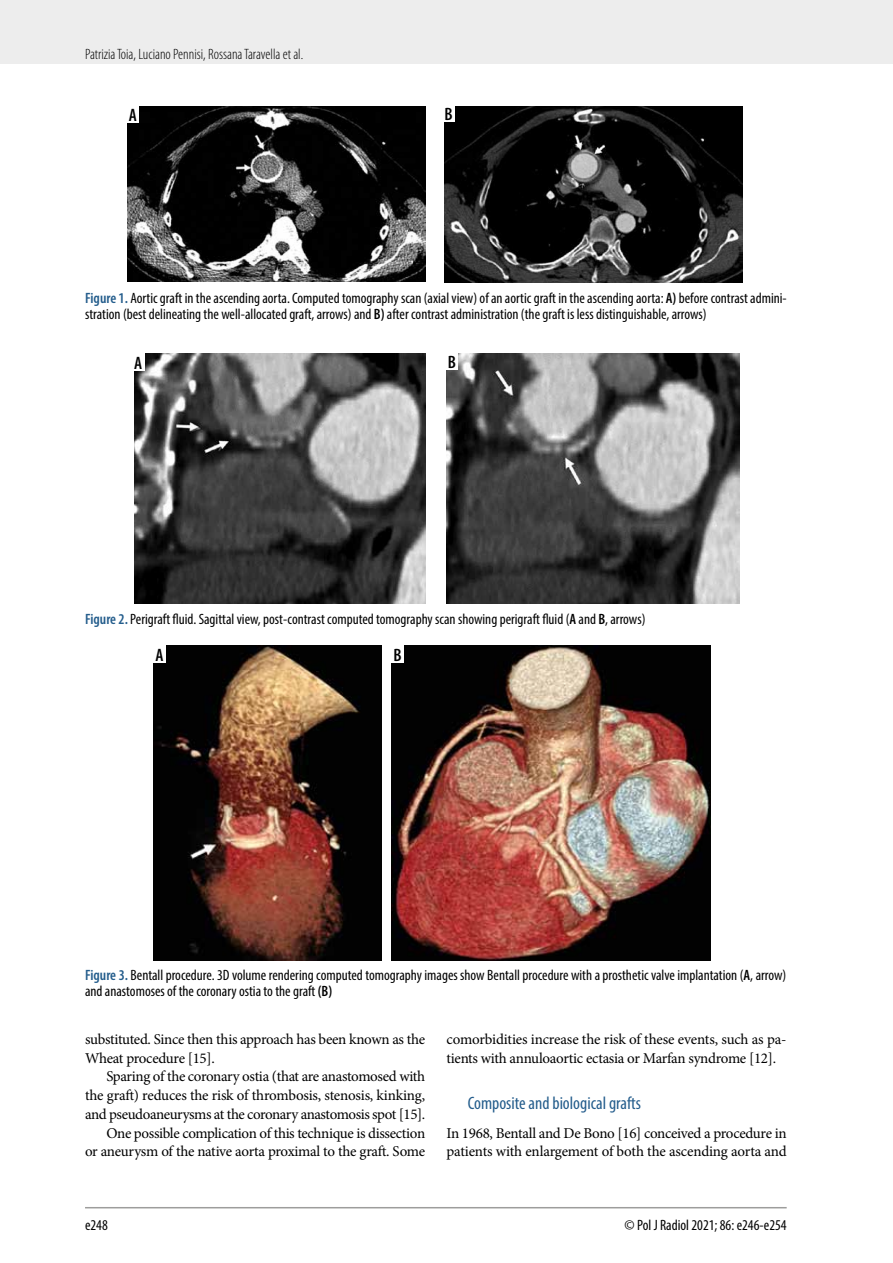
<style>
.page{position:relative;width:893px;height:1263px;background:#fff}
.page>*{position:absolute;margin:0;border:0;box-sizing:border-box;transform-origin:0 0}
.t1{font:condensed 18px "Myriad Pro";color:#245d8c}
.t2{font:600 condensed 18px "Myriad Pro";color:#000}
.t3{font:condensed 15px/16.5px "Myriad Pro";color:#000}
.t4{font:15px/18.8px "Minion Pro";letter-spacing:-.02em;color:#000}
.t5{font:300 condensed 15px "Myriad Pro";color:#000}
.s1{font-weight:600;color:#245d8c}
.s2{font-weight:600}
</style>
<div class="page">
<div style="left:0;top:0;width:893px;height:64px;background:#ededed"></div>
<hr style="left:85px;top:1207px;width:702px;height:1px;background:#9d9d9c">
<img style="left:127px;top:106px;width:298px;height:175px">
<img style="left:444px;top:106px;width:298px;height:177px">
<img style="left:134px;top:354px;width:291px;height:249px">
<img style="left:447px;top:353px;width:292px;height:250px">
<img style="left:153px;top:646px;width:228px;height:314px">
<img style="left:391px;top:646px;width:319px;height:314px">
<div style="left:126px;top:105px;width:13px;height:17px;background:#fff"></div>
<div style="left:132px;top:353px;width:13px;height:17px;background:#fff"></div>
<div style="left:153px;top:646px;width:13px;height:17px;background:#fff"></div>
<div style="left:442px;top:104px;width:13px;height:17px;background:#fff"></div>
<div style="left:445px;top:352px;width:13px;height:17px;background:#fff"></div>
<div style="left:391px;top:646px;width:13px;height:17px;background:#fff"></div>
<p class="t5" style="left:85px;top:45px;width:220px">Patrizia Toia, Luciano Pennisi, Rossana Taravella et al.</p>
<p class="t2" style="left:129px;top:103px;width:10px">A</p>
<p class="t2" style="left:445px;top:103px;width:10px">B</p>
<p class="t3" style="left:85px;top:289px;width:702px"><span class="s1">Figure 1.</span> Aortic graft in the ascending aorta. Computed tomography scan (axial view) of an aortic graft in the ascending aorta: <span class="s2">A)</span> before contrast admini&shy;stration (best delineating the well-allocated graft, arrows) and <span class="s2">B)</span> after contrast administration (the graft is less distinguishable, arrows)</p>
<p class="t2" style="left:134px;top:351px;width:10px">A</p>
<p class="t2" style="left:448px;top:351px;width:10px">B</p>
<p class="t3" style="left:85px;top:610px;width:562px"><span class="s1">Figure 2.</span> Perigraft fluid. Sagittal view, post-contrast computed tomography scan showing perigraft fluid (<span class="s2">A</span> and <span class="s2">B</span>, arrows)</p>
<p class="t2" style="left:155px;top:644px;width:10px">A</p>
<p class="t2" style="left:393px;top:644px;width:10px">B</p>
<p class="t3" style="left:85px;top:966px;width:703px"><span class="s1">Figure 3.</span> Bentall procedure. 3D volume rendering computed tomography images show Bentall procedure with a prosthetic valve implantation (<span class="s2">A</span>, arrow) and anastomoses of the coronary ostia to the graft <span class="s2">(B)</span></p>
<p class="t4" style="left:85px;top:1030px;width:342px">substituted. Since then this approach has been known as the<br>Wheat procedure [15].</p>
<p class="t4" style="left:85px;top:1067px;width:342px;text-align:right">Sparing of the coronary ostia (that are anastomosed with the graft) reduces the risk of thrombosis, stenosis, kinking, and pseudoaneurysms at the coronary anastomosis spot [15].<br>One possible complication of this technique is dissection<br>or aneurysm of the native aorta proximal to the graft. Some</p>
<p class="t4" style="left:446px;top:1030px;width:342px">comorbidities increase the risk of these events, such as pa&shy;tients with annuloaortic ectasia or Marfan syndrome [12].</p>
<p class="t1" style="left:468px;top:1092px;width:175px">Composite and biological grafts</p>
<p class="t4" style="left:446px;top:1123px;width:342px">In 1968, Bentall and De Bono [16] conceived a procedure in patients with enlargement of both the ascending aorta and</p>
<p class="t3" style="left:85px;top:1216px;width:24px">e248</p>
<p class="t3" style="left:625px;top:1216px;width:164px">© Pol J Radiol 2021; 86: e246-e254</p>
</div>
